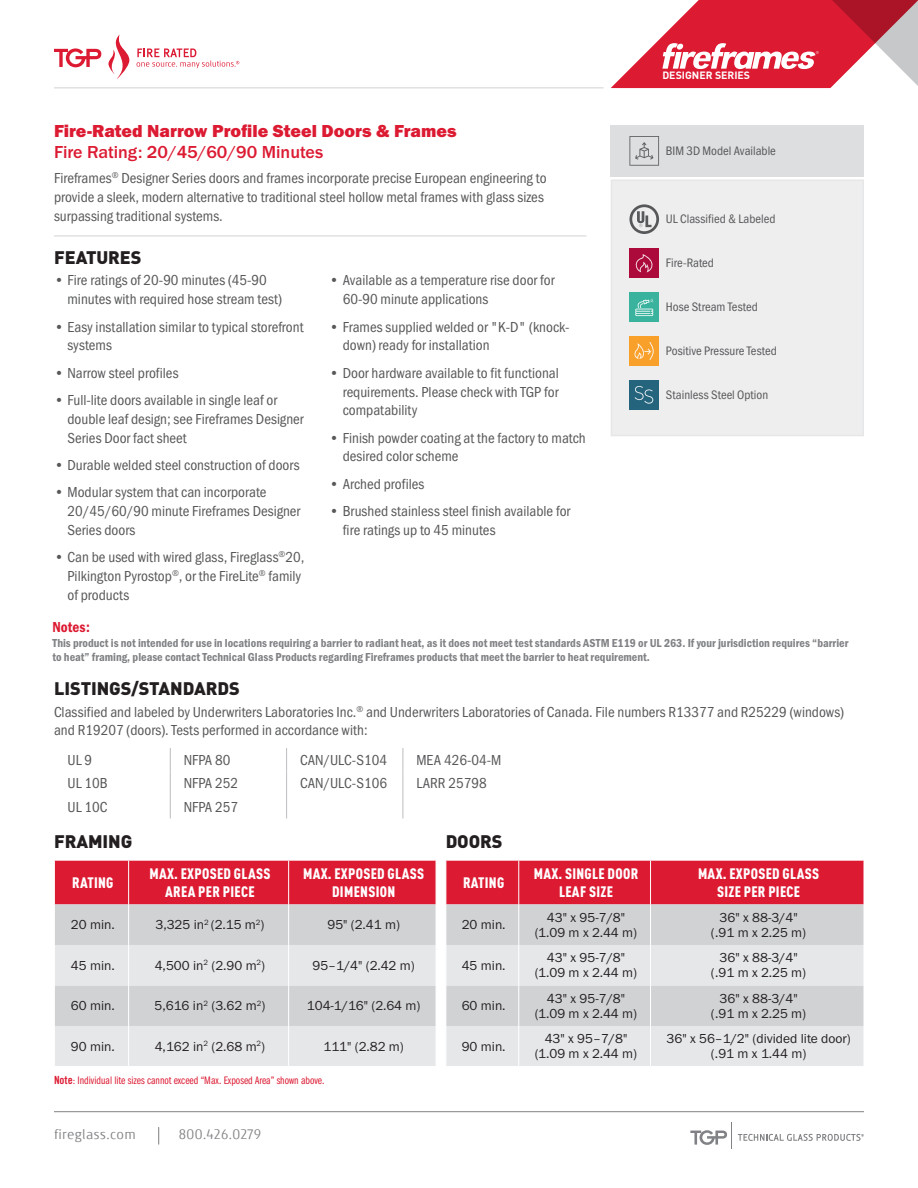
<style>
.page{position:relative;width:918px;height:1188px;background:#fff}
.page>*{position:absolute;margin:0;border:0;box-sizing:border-box;transform-origin:0 0}
.Descriptive_HDR{font:18px "Franklin Gothic URW Hea";color:#dc1a32}
.hdr2{font:900 18px "DIN Pro";letter-spacing:-.005em;color:#231f20}
.Descriptive_HDR-2{font:500 18px "Franklin Gothic URW";color:#dc1a32}
.Body{font:15px/18.8px "Franklin Gothic URW Cond";color:#57585a}
.t1{font:900 condensed 15px/18px "DIN Pro";letter-spacing:.02em;color:#fff;text-align:center}
.Body-2{font:15px "Franklin Gothic URW Con Dem";color:#dc1a32}
.t2{font:14.25px "Globale TT";letter-spacing:.03em;color:#808285}
.BODY{font:13.5px/15px "Franklin Gothic URW Boo";color:#231f20;text-align:center}
.icon_text{font:12.75px "Franklin Gothic URW Cond";color:#57585a}
.notes{font:12px/13.5px "Franklin Gothic URW Con Dem";color:#808285}
.FINE_PRINT{font:11.25px "Franklin Gothic URW Com Boo";color:#dc1a32}
.icon_text-2{font:700 10.5px "DIN Pro";color:#fff}
.s1{font-family:"Trade Gothic LT Std Bd Cn 20"}
.s2{font-family:"Trade Gothic LT Std Cn 18";color:#e51836}
</style>
<div class="page">
<svg style="left:54px;top:48px;width:47px;height:19px"></svg>
<svg style="left:108px;top:35px;width:131px;height:44px"></svg>
<hr style="left:54px;top:88px;width:550px;height:1px;background:#d1d2d4">
<hr style="left:54px;top:236px;width:532px;height:1px;background:#d1d2d4">
<hr style="left:54px;top:1111px;width:810px;height:1px;background:#808285">
<svg style="left:158px;top:1127px;width:1px;height:17px"></svg>
<svg style="left:690px;top:1123px;width:174px;height:26px"></svg>
<div style="left:611px;top:179px;width:253px;height:257px;background:#eeeeef"></div>
<div style="left:611px;top:125px;width:253px;height:51px;background:#dddee0"></div>
<svg style="left:629px;top:136px;width:30px;height:30px"></svg>
<svg style="left:55px;top:861px;width:381px;height:205px;background:#dbb3ba"></svg>
<hr style="left:128px;top:861px;width:1px;height:43px;background:#fff">
<hr style="left:288px;top:861px;width:1px;height:43px;background:#fff">
<hr style="left:128px;top:945px;width:1px;height:40px;background:#fff">
<hr style="left:288px;top:945px;width:1px;height:40px;background:#fff">
<hr style="left:128px;top:1026px;width:1px;height:40px;background:#fff">
<hr style="left:288px;top:1026px;width:1px;height:40px;background:#fff">
<hr style="left:128px;top:904px;width:1px;height:41px;background:#fff">
<hr style="left:288px;top:904px;width:1px;height:41px;background:#fff">
<hr style="left:128px;top:985px;width:1px;height:41px;background:#fff">
<hr style="left:288px;top:985px;width:1px;height:41px;background:#fff">
<svg style="left:447px;top:861px;width:417px;height:205px;background:#dbb3ba"></svg>
<hr style="left:518px;top:861px;width:1px;height:43px;background:#fff">
<hr style="left:650px;top:861px;width:1px;height:43px;background:#fff">
<hr style="left:518px;top:945px;width:1px;height:40px;background:#fff">
<hr style="left:650px;top:945px;width:1px;height:40px;background:#fff">
<hr style="left:518px;top:1026px;width:1px;height:40px;background:#fff">
<hr style="left:650px;top:1026px;width:1px;height:40px;background:#fff">
<hr style="left:518px;top:904px;width:1px;height:41px;background:#fff">
<hr style="left:650px;top:904px;width:1px;height:41px;background:#fff">
<hr style="left:518px;top:985px;width:1px;height:41px;background:#fff">
<hr style="left:650px;top:985px;width:1px;height:41px;background:#fff">
<svg style="left:611px;top:0;width:307px;height:88px"></svg>
<div style="left:629px;top:292px;width:30px;height:30px;background:#3ab39e"></div>
<svg style="left:635px;top:299px;width:19px;height:17px"></svg>
<div style="left:629px;top:248px;width:30px;height:30px;background:#ad0a3c"></div>
<svg style="left:635px;top:254px;width:18px;height:18px"></svg>
<div style="left:629px;top:336px;width:30px;height:30px;background:#f9a02b"></div>
<svg style="left:634px;top:342px;width:20px;height:18px"></svg>
<svg style="left:629px;top:204px;width:30px;height:30px"></svg>
<div style="left:629px;top:380px;width:30px;height:30px;background:#25647d"></div>
<svg style="left:635px;top:386px;width:18px;height:18px"></svg>
<svg style="left:170px;top:748px;width:1px;height:71px"></svg>
<svg style="left:286px;top:748px;width:1px;height:71px"></svg>
<svg style="left:403px;top:748px;width:1px;height:71px"></svg>
<p class="Descriptive_HDR" style="left:54px;top:120px;width:404px">Fire-Rated Narrow Profile Steel Doors &amp; Frames</p>
<p class="Descriptive_HDR-2" style="left:54px;top:141px;width:271px">Fire Rating: 20/45/60/90 Minutes</p>
<p class="Body" style="left:54px;top:168px;width:494px">Fireframes<sup>®</sup> Designer Series doors and frames incorporate precise European engineering to provide a sleek, modern alternative to traditional steel hollow metal frames with glass sizes surpassing traditional systems.</p>
<p class="hdr2" style="left:54px;top:242px;width:89px">FEATURES</p>
<p class="Body" style="left:68px;top:270px;width:216px;text-indent:-14px">• Fire ratings of 20-90 minutes (45-90 minutes with required hose stream test)</p>
<p class="Body" style="left:68px;top:316px;width:238px;text-indent:-14px">• Easy installation similar to typical storefront systems</p>
<p class="Body" style="left:54px;top:362px;width:126px">• Narrow steel profiles</p>
<p class="Body" style="left:68px;top:390px;width:238px;text-indent:-14px">• Full-lite doors available in single leaf or double leaf design; see Fireframes Designer<br>Series Door fact sheet</p>
<p class="Body" style="left:54px;top:455px;width:247px">• Durable welded steel construction of doors</p>
<p class="Body" style="left:68px;top:482px;width:234px;text-indent:-14px">• Modular system that can incorporate<br>20/45/60/90 minute Fireframes Designer<br>Series doors</p>
<p class="Body" style="left:68px;top:547px;width:238px;text-indent:-14px">• Can be used with wired glass, Fireglass<sup>®</sup>20,<br>Pilkington Pyrostop<sup>®</sup>, or the FireLite<sup>®</sup> family of products</p>
<p class="Body-2" style="left:52px;top:617px;width:39px">Notes:</p>
<p class="Body" style="left:343px;top:270px;width:213px;text-indent:-14px">• Available as a temperature rise door for<br>60-90 minute applications</p>
<p class="Body" style="left:343px;top:316px;width:228px;text-indent:-14px">• Frames supplied welded or "K-D" (knock&shy;down) ready for installation</p>
<p class="Body" style="left:343px;top:362px;width:218px;text-align:justify;text-indent:-14px">• Door hardware available to fit functional requirements. Please check with TGP for compatability</p>
<p class="Body" style="left:343px;top:427px;width:245px;text-indent:-14px">• Finish powder coating at the factory to match desired color scheme</p>
<p class="Body" style="left:329px;top:473px;width:97px">• Arched profiles</p>
<p class="Body" style="left:343px;top:501px;width:229px;text-indent:-14px">• Brushed stainless steel finish available for fire ratings up to 45 minutes</p>
<p class="icon_text-2" style="left:662px;top:67px;width:89px">DESIGNER SERIES</p>
<p class="icon_text" style="left:666px;top:142px;width:112px">BIM 3D Model Available</p>
<p class="icon_text" style="left:666px;top:210px;width:111px">UL Classified &amp; Labeled</p>
<p class="icon_text" style="left:666px;top:254px;width:50px">Fire-Rated</p>
<p class="icon_text" style="left:666px;top:298px;width:93px">Hose Stream Tested</p>
<p class="icon_text" style="left:666px;top:342px;width:112px">Positive Pressure Tested</p>
<p class="icon_text" style="left:666px;top:386px;width:104px">Stainless Steel Option</p>
<p class="notes" style="left:52px;top:636px;width:797px">This product is not intended for use in locations requiring a barrier to radiant heat, as it does not meet test standards ASTM E119 or UL 263. If your jurisdiction requires “barrier to heat” framing, please contact Technical Glass Products regarding Fireframes products that meet the barrier to heat requirement.</p>
<p class="hdr2" style="left:54px;top:673px;width:187px">LISTINGS/STANDARDS</p>
<p class="Body" style="left:54px;top:701px;width:792px">Classified and labeled by Underwriters Laboratories Inc.<sup>®</sup> and Underwriters Laboratories of Canada. File numbers R13377 and R25229 (windows) and R19207 (doors). Tests performed in accordance with:</p>
<p class="Body" style="left:68px;top:749px;width:26px">UL 9</p>
<p class="Body" style="left:184px;top:749px;width:48px">NFPA 80</p>
<p class="Body" style="left:300px;top:749px;width:88px">CAN/ULC-S104</p>
<p class="Body" style="left:416px;top:749px;width:86px">MEA 426-04-M</p>
<p class="Body" style="left:68px;top:773px;width:42px">UL 10B</p>
<p class="Body" style="left:184px;top:773px;width:56px">NFPA 252</p>
<p class="Body" style="left:300px;top:773px;width:88px">CAN/ULC-S106</p>
<p class="Body" style="left:416px;top:773px;width:72px">LARR 25798</p>
<p class="Body" style="left:68px;top:796px;width:41px">UL 10C</p>
<p class="Body" style="left:184px;top:796px;width:56px">NFPA 257</p>
<p class="hdr2" style="left:54px;top:826px;width:80px">FRAMING</p>
<p class="hdr2" style="left:446px;top:826px;width:58px">DOORS</p>
<p class="t1" style="left:72px;top:872px;width:43px">RATING</p>
<p class="t1" style="left:149px;top:863px;width:123px">MAX. EXPOSED GLASS<br>AREA PER PIECE</p>
<p class="t1" style="left:303px;top:863px;width:123px">MAX. EXPOSED GLASS<br>DIMENSION</p>
<p class="BODY" style="left:71px;top:917px;width:45px">20 min.</p>
<p class="BODY" style="left:155px;top:917px;width:111px">3,325 in<sup>2</sup> (2.15 m<sup>2</sup>)</p>
<p class="BODY" style="left:327px;top:917px;width:74px">95" (2.41 m)</p>
<p class="BODY" style="left:71px;top:957px;width:45px">45 min.</p>
<p class="BODY" style="left:155px;top:957px;width:112px">4,500 in<sup>2</sup> (2.90 m<sup>2</sup>)</p>
<p class="BODY" style="left:312px;top:957px;width:104px">95–1/4" (2.42 m)</p>
<p class="BODY" style="left:71px;top:998px;width:45px">60 min.</p>
<p class="BODY" style="left:155px;top:998px;width:112px">5,616 in<sup>2</sup> (3.62 m<sup>2</sup>)</p>
<p class="BODY" style="left:307px;top:998px;width:115px">104-1/16" (2.64 m)</p>
<p class="BODY" style="left:71px;top:1038px;width:45px">90 min.</p>
<p class="BODY" style="left:155px;top:1038px;width:112px">4,162 in<sup>2</sup> (2.68 m<sup>2</sup>)</p>
<p class="BODY" style="left:323px;top:1038px;width:82px">111" (2.82 m)</p>
<p class="t1" style="left:463px;top:872px;width:43px">RATING</p>
<p class="t1" style="left:534px;top:863px;width:106px">MAX. SINGLE DOOR<br>LEAF SIZE</p>
<p class="t1" style="left:698px;top:863px;width:123px">MAX. EXPOSED GLASS<br>SIZE PER PIECE</p>
<p class="BODY" style="left:462px;top:917px;width:45px">20 min.</p>
<p class="BODY" style="left:535px;top:909px;width:104px">43" x 95-7/8" (1.09 m x 2.44 m)</p>
<p class="BODY" style="left:711px;top:909px;width:97px">36" x 88-3/4" (.91 m x 2.25 m)</p>
<p class="BODY" style="left:462px;top:957px;width:45px">45 min.</p>
<p class="BODY" style="left:535px;top:950px;width:104px">43" x 95-7/8" (1.09 m x 2.44 m)</p>
<p class="BODY" style="left:711px;top:950px;width:97px">36" x 88-3/4" (.91 m x 2.25 m)</p>
<p class="BODY" style="left:462px;top:998px;width:45px">60 min.</p>
<p class="BODY" style="left:535px;top:990px;width:104px">43" x 95-7/8" (1.09 m x 2.44 m)</p>
<p class="BODY" style="left:711px;top:990px;width:97px">36" x 88-3/4" (.91 m x 2.25 m)</p>
<p class="BODY" style="left:462px;top:1038px;width:45px">90 min.</p>
<p class="BODY" style="left:535px;top:1031px;width:104px">43" x 95–7/8" (1.09 m x 2.44 m)</p>
<p class="BODY" style="left:667px;top:1031px;width:186px">36" x 56–1/2" (divided lite door) (.91 m x 1.44 m)</p>
<p class="FINE_PRINT" style="left:54px;top:1073px;width:272px"><span class="s1">Note</span><span class="s2">:</span> Individual lite sizes cannot exceed “Max. Exposed Area” shown above.</p>
<p class="t2" style="left:54px;top:1126px;width:83px">fireglass.com</p>
<p class="t2" style="left:179px;top:1126px;width:84px">800.426.0279</p>
</div>
